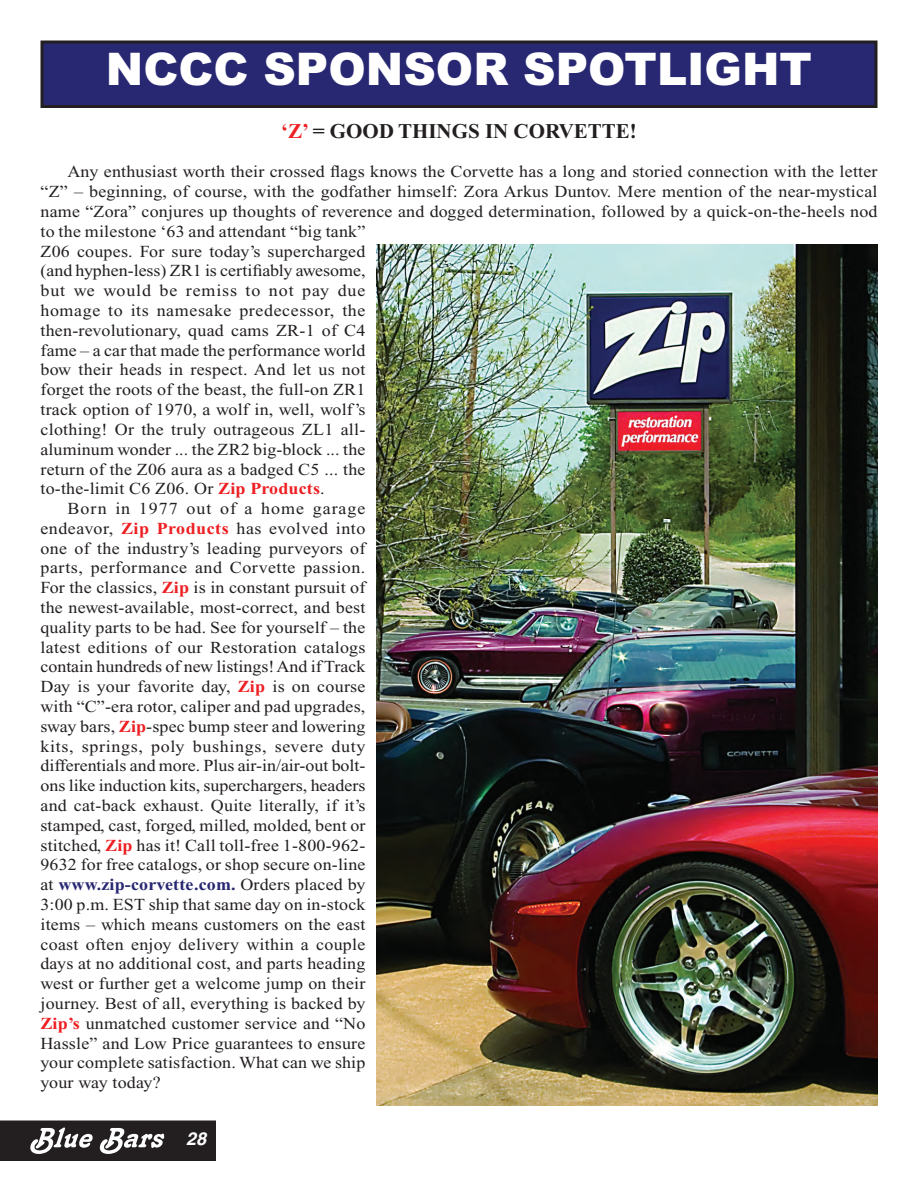
<style>
.page{position:relative;width:918px;height:1188px;background:#fff}
.page>*{position:absolute;margin:0;border:0;box-sizing:border-box;transform-origin:0 0}
.t1{font:900 45px "Arial";color:#fff}
.t2{font:700 21px "Times";color:#231f20}
.t3{font:italic 700 18px "Helvetica";color:#fff}
.t4{font:16.8px "Times";letter-spacing:.01em;color:#231f20;scale:1.07 1}
.t5{font:16.8px "Times";letter-spacing:.03em;color:#231f20;scale:1.07 1}
.t6{font:700 16.8px "Times";letter-spacing:.01em;color:#282772;scale:1.07 1}
.t7{font:16.8px "Times";letter-spacing:.04em;color:#231f20;scale:1.07 1}
.t8{font:16.8px "Times";letter-spacing:.05em;color:#231f20;scale:1.07 1}
.t9{font:16.8px "Times";letter-spacing:.055em;color:#231f20;scale:1.07 1}
.s1{color:#ee1f23}
.s2{font-weight:700;color:#ee1f23}
.s3{font-weight:400;color:#231f20}
</style>
<div class="page">
<svg style="left:0;top:1120px;width:216px;height:41px;background:#444142"></svg>
<div style="left:42px;top:42px;width:834px;height:64px;background:#282772"></div>
<div style="left:40px;top:40px;width:838px;height:68px;border:3px solid #231f20"></div>
<img style="left:376px;top:245px;width:502px;height:860px">
<h1 class="t1" style="left:106px;top:52px;width:708px">NCCC SPONSOR SPOTLIGHT</h1>
<p class="t2" style="left:281px;top:124px;width:357px"><span class="s1">‘Z’</span> = GOOD THINGS IN CORVETTE!</p>
<p class="t4" style="left:68px;top:166px;width:759px">Any enthusiast worth their crossed flags knows the Corvette has a long and storied connection with the letter</p>
<p class="t4" style="left:41px;top:186px;width:784px">“Z” – beginning, of course, with the godfather himself: Zora Arkus Duntov. Mere mention of the near-mystical</p>
<p class="t4" style="left:41px;top:205px;width:784px">name “Zora” conjures up thoughts of reverence and dogged determination, followed by a quick-on-the-heels nod</p>
<p class="t4" style="left:41px;top:225px;width:305px">to the milestone ‘63 and attendant “big tank”</p>
<p class="t4" style="left:41px;top:245px;width:305px">Z06 coupes. For sure today’s supercharged</p>
<p class="t4" style="left:41px;top:265px;width:305px">(and hyphen-less) ZR1 is certifiably awesome,</p>
<p class="t8" style="left:41px;top:285px;width:305px">but we would be remiss to not pay due</p>
<p class="t5" style="left:41px;top:304px;width:305px">homage to its namesake predecessor, the</p>
<p class="t4" style="left:41px;top:324px;width:305px">then-revolutionary, quad cams ZR-1 of C4</p>
<p class="t4" style="left:41px;top:344px;width:305px">fame – a car that made the performance world</p>
<p class="t4" style="left:41px;top:364px;width:305px">bow their heads in respect. And let us not</p>
<p class="t4" style="left:41px;top:384px;width:305px">forget the roots of the beast, the full-on ZR1</p>
<p class="t4" style="left:41px;top:403px;width:305px">track option of 1970, a wolf in, well, wolf’s</p>
<p class="t4" style="left:41px;top:423px;width:305px">clothing! Or the truly outrageous ZL1 all-</p>
<p class="t4" style="left:41px;top:443px;width:305px">aluminum wonder ... the ZR2 big-block ... the</p>
<p class="t4" style="left:41px;top:463px;width:305px">return of the Z06 aura as a badged C5 ... the</p>
<p class="t4" style="left:41px;top:483px;width:267px">to-the-limit C6 Z06. Or <span class="s2">Zip Products</span>.</p>
<p class="t9" style="left:67px;top:502px;width:280px">Born in 1977 out of a home garage</p>
<p class="t5" style="left:41px;top:522px;width:305px">endeavor, <span class="s2">Zip Products</span> has evolved into</p>
<p class="t4" style="left:41px;top:542px;width:305px">one of the industry’s leading purveyors of</p>
<p class="t5" style="left:41px;top:562px;width:305px">parts, performance and Corvette passion.</p>
<p class="t4" style="left:41px;top:582px;width:305px">For the classics, <span class="s2">Zip</span> is in constant pursuit of</p>
<p class="t4" style="left:41px;top:601px;width:305px">the newest-available, most-correct, and best</p>
<p class="t4" style="left:40px;top:621px;width:305px">quality parts to be had. See for yourself – the</p>
<p class="t4" style="left:40px;top:641px;width:305px">latest editions of our Restoration catalogs</p>
<p class="t4" style="left:40px;top:661px;width:305px">contain hundreds of new listings! And if Track</p>
<p class="t4" style="left:40px;top:681px;width:305px">Day is your favorite day, <span class="s2">Zip</span> is on course</p>
<p class="t4" style="left:40px;top:700px;width:305px">with “C”-era rotor, caliper and pad upgrades,</p>
<p class="t4" style="left:41px;top:720px;width:305px">sway bars, <span class="s2">Zip</span>-spec bump steer and lowering</p>
<p class="t7" style="left:41px;top:740px;width:305px">kits, springs, poly bushings, severe duty</p>
<p class="t4" style="left:40px;top:760px;width:305px">differentials and more. Plus air-in/air-out bolt-</p>
<p class="t4" style="left:40px;top:780px;width:305px">ons like induction kits, superchargers, headers</p>
<p class="t4" style="left:40px;top:799px;width:305px">and cat-back exhaust. Quite literally, if it’s</p>
<p class="t4" style="left:40px;top:819px;width:305px">stamped, cast, forged, milled, molded, bent or</p>
<p class="t4" style="left:40px;top:839px;width:305px">stitched, <span class="s2">Zip</span> has it! Call toll-free 1-800-962-</p>
<p class="t4" style="left:40px;top:859px;width:305px">9632 for free catalogs, or shop secure on-line</p>
<p class="t6" style="left:40px;top:879px;width:305px"><span class="s3">at</span> www.zip-corvette.com. <span class="s3">Orders placed by</span></p>
<p class="t4" style="left:40px;top:898px;width:305px">3:00 p.m. EST ship that same day on in-stock</p>
<p class="t4" style="left:40px;top:918px;width:305px">items – which means customers on the east</p>
<p class="t4" style="left:40px;top:938px;width:305px">coast often enjoy delivery within a couple</p>
<p class="t4" style="left:40px;top:958px;width:305px">days at no additional cost, and parts heading</p>
<p class="t4" style="left:40px;top:978px;width:305px">west or further get a welcome jump on their</p>
<p class="t4" style="left:40px;top:997px;width:305px">journey. Best of all, everything is backed by</p>
<p class="t4" style="left:40px;top:1017px;width:305px"><span class="s2">Zip’s</span> unmatched customer service and “No</p>
<p class="t4" style="left:40px;top:1037px;width:305px">Hassle” and Low Price guarantees to ensure</p>
<p class="t4" style="left:41px;top:1057px;width:305px">your complete satisfaction. What can we ship</p>
<p class="t4" style="left:41px;top:1077px;width:114px">your way today?</p>
<p class="t3" style="left:186px;top:1132px;width:22px">28</p>
</div>
